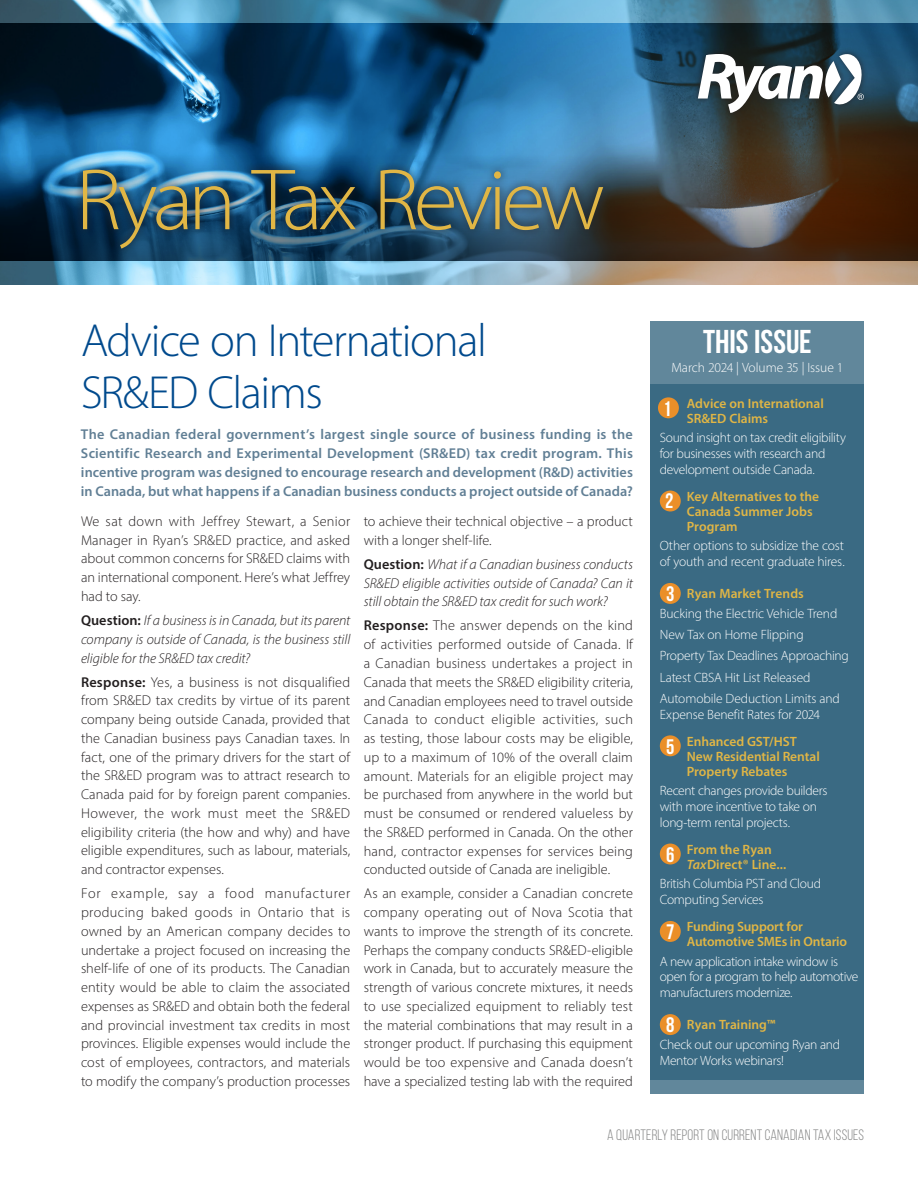
<style>
.page{position:relative;width:918px;height:1188px;background:#fff}
.page>*{position:absolute;margin:0;border:0;box-sizing:border-box;transform-origin:0 0}
.t1{font:300 87.75px "Myriad Pro";letter-spacing:-.055em;color:#e1b645}
.t2{font:300 46.65px/52.5px "Myriad Pro";letter-spacing:-.03em;color:#004a8d}
.t3{font:700 33px "Bebas Neue";letter-spacing:-.005em;color:#fff}
.t4{font:700 21px "Bebas Neue";color:#fff}
.t5{font:15.15px "Bebas Neue";letter-spacing:.01em;color:#858686}
.t6{font:300 14.25px/18.8px "Myriad Pro";color:#231f20;text-align:justify}
.t7{font:600 14.25px/18.8px "Myriad Pro";color:#617f95;text-align:justify}
.t8{font:italic 300 14.25px/18.8px "Myriad Pro";letter-spacing:-.005em;color:#231f20;text-align:justify}
.t9{font:300 13.5px/15.8px "Myriad Pro";letter-spacing:-.02em;color:#fff}
.t10{font:600 13.5px/15px "Myriad Pro";color:#e1b645}
.s1{font-weight:600;font-style:normal}
.s2{font-weight:600}
.s3{font-style:italic}
</style>
<div class="page">
<img style="left:0;top:0;width:918px;height:284px">
<img style="left:0;top:23px;width:918px;height:132px">
<svg style="left:0;top:155px;width:918px;height:106px"></svg>
<div style="left:651px;top:321px;width:213px;height:773px;background:#61879b"></div>
<div style="left:651px;top:384px;width:213px;height:695px;background:#3a6a83"></div>
<div style="left:75px;top:161px;width:536px;height:95px;background:#231f20;opacity:.8"></div>
<div style="left:692px;top:48px;width:178px;height:71px;background:#231f20;opacity:.75"></div>
<svg style="left:698px;top:54px;width:166px;height:59px"></svg>
<div style="left:660px;top:491px;width:21px;height:20px;background:#ea8f29;border-radius:50%"></div>
<div style="left:660px;top:583px;width:21px;height:21px;background:#ea8f29;border-radius:50%"></div>
<div style="left:660px;top:1014px;width:21px;height:21px;background:#ea8f29;border-radius:50%"></div>
<div style="left:660px;top:844px;width:21px;height:20px;background:#ea8f29;border-radius:50%"></div>
<div style="left:660px;top:921px;width:21px;height:21px;background:#ea8f29;border-radius:50%"></div>
<div style="left:660px;top:735px;width:21px;height:21px;background:#ea8f29;border-radius:50%"></div>
<div style="left:658px;top:397px;width:21px;height:21px;background:#ea8f29;border-radius:50%"></div>
<h1 class="t1" style="left:76px;top:147px;width:531px">Ryan Tax Review</h1>
<h2 class="t2" style="left:81px;top:313px;width:408px">Advice on International<br>SR&amp;ED Claims</h2>
<h3 class="t3" style="left:703px;top:323px;width:110px">THIS ISSUE</h3>
<p class="t9" style="left:671px;top:359px;width:174px">March 2024 | Volume 35 | Issue 1</p>
<p class="t10" style="left:687px;top:395px;width:139px">Advice on International<br>SR&amp;ED Claims</p>
<p class="t9" style="left:660px;top:430px;width:188px">Sound insight on tax credit eligibility for businesses with research and development outside Canada.</p>
<h3 class="t4" style="left:663px;top:397px;width:10px">1</h3>
<p class="t7" style="left:81px;top:425px;width:553px">The Canadian federal government’s largest single source of business funding is the Scientific Research and Experimental Development (SR&amp;ED) tax credit program. This incentive program was designed to encourage research and development (R&amp;D) activities in Canada, but what happens if a Canadian business conducts a project outside of Canada?</p>
<p class="t10" style="left:687px;top:488px;width:134px">Key Alternatives to the<br>Canada Summer Jobs<br>Program</p>
<p class="t9" style="left:660px;top:538px;width:186px">Other options to subsidize the cost of youth and recent graduate hires.</p>
<h3 class="t4" style="left:665px;top:490px;width:10px">2</h3>
<p class="t6" style="left:81px;top:512px;width:271px">We sat down with Jeffrey Stewart, a Senior Manager in Ryan’s SR&amp;ED practice, and asked about common concerns for SR&amp;ED claims with an international component. Here’s what Jeffrey had to say.</p>
<p class="t8" style="left:81px;top:611px;width:271px"><span class="s1">Question:</span> If a business is in Canada, but its parent company is outside of Canada, is the business still eligible for the SR&amp;ED tax credit?</p>
<p class="t6" style="left:81px;top:672px;width:271px"><span class="s2">Response:</span> Yes, a business is not disqualified from SR&amp;ED tax credits by virtue of its parent company being outside Canada, provided that the Canadian business pays Canadian taxes. In fact, one of the primary drivers for the start of the SR&amp;ED program was to attract research to Canada paid for by foreign parent companies.<br>However, the work must meet the SR&amp;ED eligibility criteria (the how and why) and have eligible expenditures, such as labour, materials, and contractor expenses.</p>
<p class="t6" style="left:81px;top:884px;width:271px">For example, say a food manufacturer producing baked goods in Ontario that is owned by an American company decides to undertake a project focused on increasing the shelf-life of one of its products. The Canadian entity would be able to claim the associated expenses as SR&amp;ED and obtain both the federal and provincial investment tax credits in most provinces. Eligible expenses would include the cost of employees, contractors, and materials to modify the company’s production processes</p>
<p class="t6" style="left:364px;top:512px;width:271px">to achieve their technical objective – a product with a longer shelf-life.</p>
<p class="t8" style="left:364px;top:555px;width:271px"><span class="s1">Question:</span> What if a Canadian business conducts SR&amp;ED eligible activities outside of Canada? Can it still obtain the SR&amp;ED tax credit for such work?</p>
<p class="t6" style="left:364px;top:616px;width:271px"><span class="s2">Response:</span> The answer depends on the kind of activities performed outside of Canada. If a Canadian business undertakes a project in Canada that meets the SR&amp;ED eligibility criteria, and Canadian employees need to travel outside Canada to conduct eligible activities, such as testing, those labour costs may be eligible, up to a maximum of 10% of the overall claim amount. Materials for an eligible project may be purchased from anywhere in the world but must be consumed or rendered valueless by the SR&amp;ED performed in Canada. On the other hand, contractor expenses for services being conducted outside of Canada are ineligible.</p>
<p class="t6" style="left:364px;top:884px;width:271px">As an example, consider a Canadian concrete company operating out of Nova Scotia that wants to improve the strength of its concrete.<br>Perhaps the company conducts SR&amp;ED-eligible work in Canada, but to accurately measure the strength of various concrete mixtures, it needs to use specialized equipment to reliably test the material combinations that may result in a stronger product. If purchasing this equipment would be too expensive and Canada doesn’t have a specialized testing lab with the required</p>
<h3 class="t4" style="left:666px;top:582px;width:10px">3</h3>
<p class="t10" style="left:687px;top:585px;width:119px">Ryan Market Trends</p>
<p class="t9" style="left:660px;top:603px;width:191px;line-height:21.1px">Bucking the Electric Vehicle Trend<br>New Tax on Home Flipping<br>Property Tax Deadlines Approaching<br>Latest CBSA Hit List Released<br>Automobile Deduction Limits and</p>
<p class="t9" style="left:660px;top:706px;width:162px">Expense Benefit Rates for 2024</p>
<p class="t10" style="left:687px;top:733px;width:135px">Enhanced GST/HST<br>New Residential Rental<br>Property Rebates</p>
<p class="t9" style="left:660px;top:783px;width:169px">Recent changes provide builders with more incentive to take on long-term rental projects.</p>
<h3 class="t4" style="left:666px;top:735px;width:10px">5</h3>
<p class="t10" style="left:687px;top:841px;width:101px">From the Ryan<br><span class="s3">Tax</span>Direct® Line...</p>
<p class="t9" style="left:660px;top:876px;width:163px">British Columbia PST and Cloud<br>Computing Services</p>
<h3 class="t4" style="left:666px;top:843px;width:10px">6</h3>
<p class="t10" style="left:687px;top:919px;width:162px">Funding Support for<br>Automotive SMEs in Ontario</p>
<p class="t9" style="left:660px;top:953px;width:200px">A new application intake window is open for a program to help automotive manufacturers modernize.</p>
<h3 class="t4" style="left:666px;top:920px;width:10px">7</h3>
<h3 class="t4" style="left:666px;top:1014px;width:10px">8</h3>
<p class="t10" style="left:687px;top:1016px;width:90px">Ryan Training™</p>
<p class="t9" style="left:660px;top:1037px;width:182px">Check out our upcoming Ryan and<br>Mentor Works webinars!</p>
<p class="t5" style="left:607px;top:1127px;width:258px">A QUARTERLY REPORT ON CURRENT CANADIAN TAX ISSUES</p>
</div>
